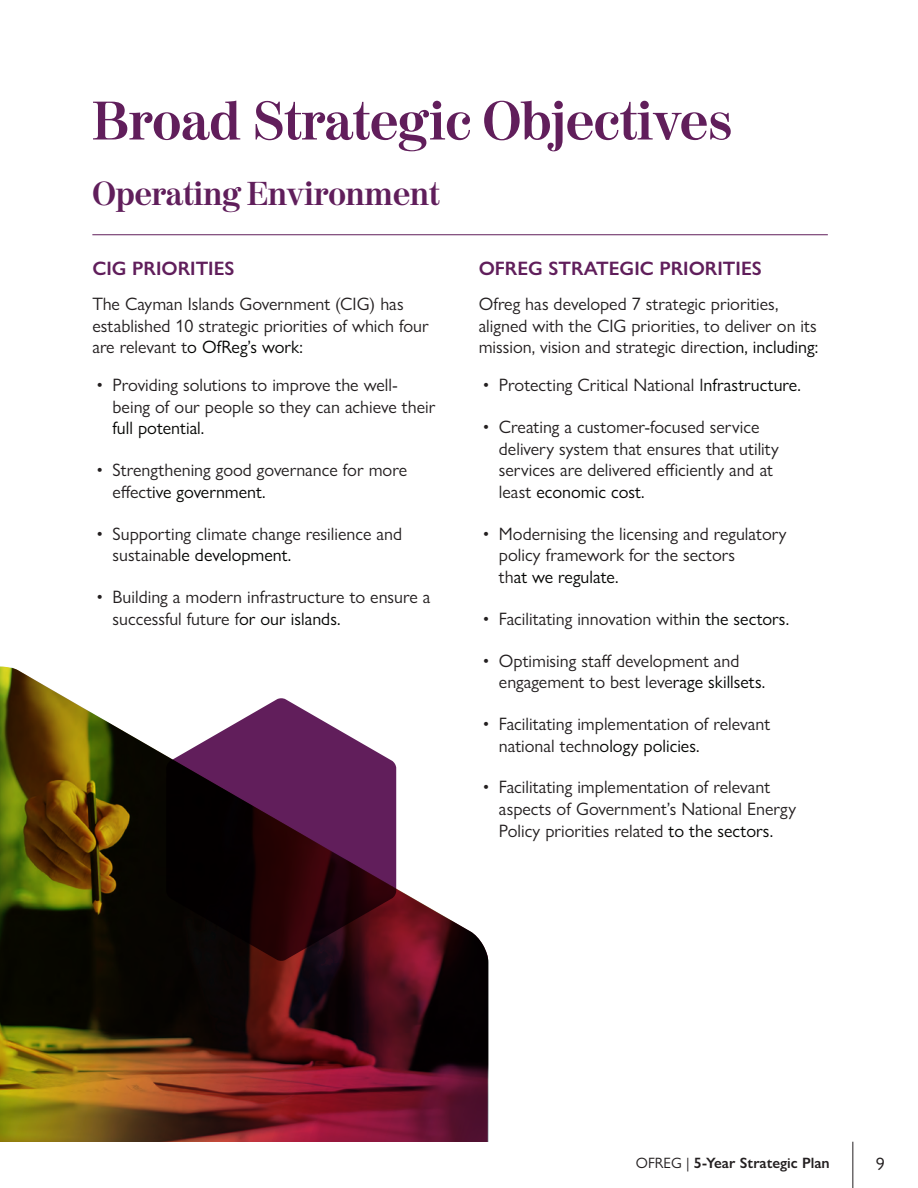
<style>
.page{position:relative;width:918px;height:1188px;background:#fff}
.page>*{position:absolute;margin:0;border:0;box-sizing:border-box;transform-origin:0 0}
.t1{font:700 54px "Moderno FB";color:#611e5b}
.t2{font:700 33px "Moderno FB";color:#601e5b}
.t3{font:600 19.5px "Gill Sans Nova";color:#601e5b}
.t4{font:18px/21.6px "Gill Sans Nova";color:#231f20}
.t5{font:18px "Gill Sans Nova";color:#040503}
.t6{font:600 15px "Gill Sans Nova";color:#231f20}
.s1{color:#040503}
.s2{font-weight:400}
</style>
<div class="page">
<img style="left:0;top:667px;width:488px;height:475px">
<svg style="left:166px;top:698px;width:230px;height:263px;background:#4e2b41"></svg>
<hr style="left:852px;top:1142px;width:1px;height:46px;background:#231f20">
<hr style="left:92px;top:234px;width:736px;height:1px;background:#601e5b">
<h1 class="t1" style="left:93px;top:91px;width:641px">Broad Strategic Objectives</h1>
<h2 class="t2" style="left:92px;top:175px;width:349px">Operating Environment</h2>
<p class="t3" style="left:92px;top:257px;width:144px">CIG PRIORITIES</p>
<p class="t4" style="left:92px;top:293px;width:338px">The Cayman Islands Government (CIG) has established 10 strategic priorities of which four are relevant t<span class="s1">o OfReg’s work:</span></p>
<p class="t4" style="left:113px;top:374px;width:324px;text-indent:-16px">• Providing solutions to improve the well&shy;being of our people so they can achieve their</p>
<p class="t5" style="left:113px;top:417px;width:93px">full potential.</p>
<p class="t4" style="left:113px;top:459px;width:296px;text-indent:-16px">• Strengthening good governance for more effect<span class="s1">ive government.</span></p>
<p class="t4" style="left:113px;top:523px;width:291px;text-indent:-16px">• Supporting climate change resilience and sustainab<span class="s1">le development.</span></p>
<p class="t4" style="left:113px;top:586px;width:319px;text-indent:-16px">• Building a modern infrastructure to ensure a successful future f<span class="s1">or our islands.</span></p>
<p class="t3" style="left:479px;top:257px;width:285px">OFREG STRATEGIC PRIORITIES</p>
<p class="t4" style="left:479px;top:293px;width:341px">Ofreg has developed 7 strategic priorities, aligned with the CIG priorities, to deliver on its mission, vision and strategic direct<span class="s1">ion, including:</span></p>
<p class="t4" style="left:483px;top:374px;width:320px">• Protecting Critical National I<span class="s1">nfrastructure.</span></p>
<p class="t4" style="left:499px;top:416px;width:281px;text-indent:-16px">• Creating a customer-focused service delivery system that ensures that utility services are delivered efficiently and at least <span class="s1">economic cost.</span></p>
<p class="t4" style="left:499px;top:523px;width:289px;text-indent:-16px">• Modernising the licensing and regulatory policy framework for the sectors<br>th<span class="s1">at we regulate.</span></p>
<p class="t4" style="left:483px;top:608px;width:308px">• Facilitating innovation with<span class="s1">in the sectors.</span></p>
<p class="t4" style="left:499px;top:649px;width:268px;text-indent:-16px">• Optimising staff development and engagement to best leve<span class="s1">rage skillsets.</span></p>
<p class="t4" style="left:499px;top:713px;width:273px;text-indent:-16px">• Facilitating implementation of relevant national techn<span class="s1">ology policies.</span></p>
<p class="t4" style="left:499px;top:776px;width:299px;text-indent:-16px">• Facilitating implementation of relevant aspects of Government’s National Energy<br>Policy priorities related <span class="s1">to the sectors.</span></p>
<p class="t6" style="left:636px;top:1154px;width:195px"><span class="s2">OFREG |</span> 5-Year Strategic Plan</p>
<p class="t4" style="left:876px;top:1153px;width:10px">9</p>
</div>
